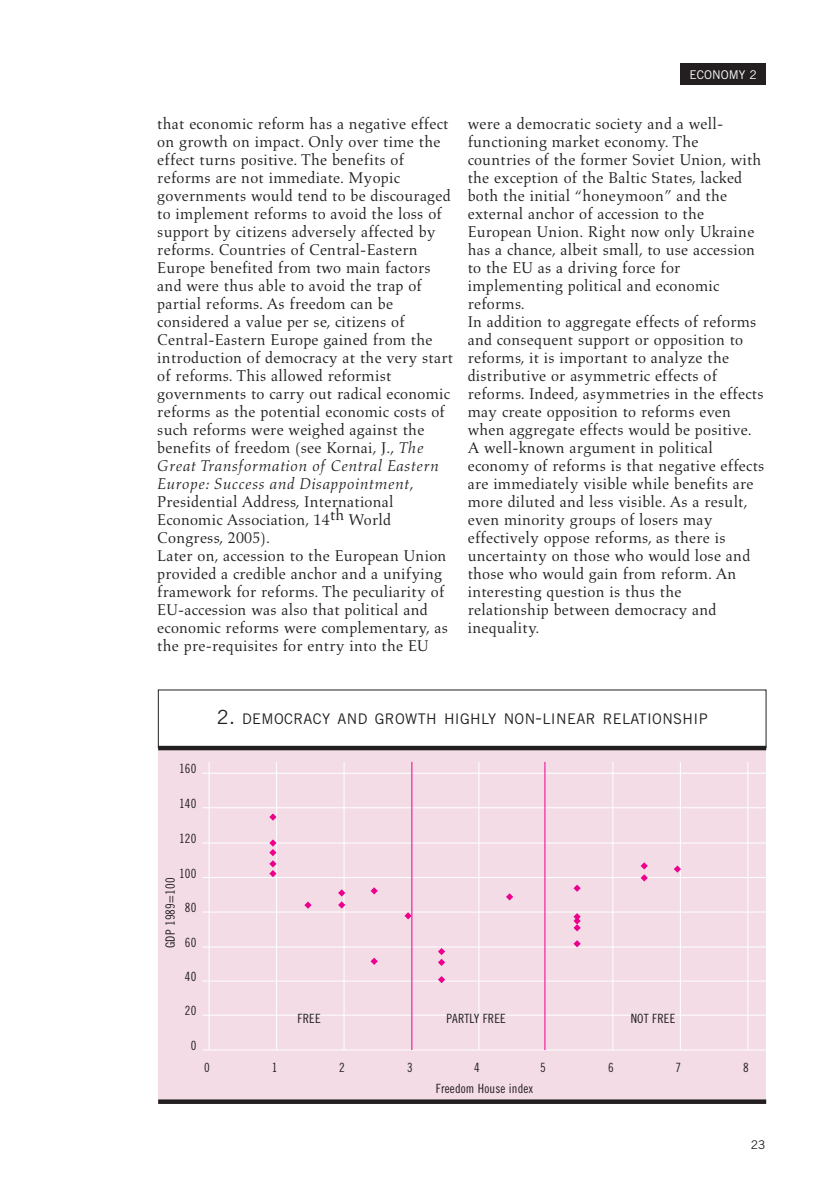
<style>
.page{position:relative;width:837px;height:1190px;background:#fff}
.page>*{position:absolute;margin:0;border:0;box-sizing:border-box;transform-origin:0 0}
.t1{font:15.9px/18px "Aldus";letter-spacing:.015em;color:#231f20}
.t2{font:14.7px "Trade Gothic";letter-spacing:.025em;color:#231f20}
.t3{font:12.75px "Trade Gothic Cond Eighteen";letter-spacing:.015em;color:#231f20}
.t4{font:12px "Trade Gothic";color:#fff}
.t5{font:12px "Trade Gothic";color:#231f20}
.s1{font-style:italic}
.s2{font-size:19.5px}
</style>
<div class="page">
<div style="left:680px;top:64px;width:86px;height:21px;background:#231f20"></div>
<div style="left:158px;top:699px;width:608px;height:405px;background:#f3dce6"></div>
<div style="left:158px;top:690px;width:608px;height:57px;background:#fff"></div>
<hr style="left:158px;top:746px;width:608px;height:4px;background:#231f20">
<svg style="left:158px;top:1099px;width:608px;height:4px;background:#393335"></svg>
<hr style="left:202px;top:1049px;width:564px;height:1px;background:#fff">
<hr style="left:202px;top:1014px;width:564px;height:1px;background:#fff">
<hr style="left:202px;top:980px;width:564px;height:1px;background:#fff">
<hr style="left:202px;top:946px;width:564px;height:1px;background:#fff">
<hr style="left:202px;top:911px;width:564px;height:1px;background:#fff">
<hr style="left:202px;top:877px;width:564px;height:1px;background:#fff">
<hr style="left:202px;top:842px;width:564px;height:1px;background:#fff">
<hr style="left:202px;top:807px;width:564px;height:1px;background:#fff">
<hr style="left:202px;top:772px;width:564px;height:1px;background:#fff">
<hr style="left:209px;top:762px;width:1px;height:288px;background:#fff">
<hr style="left:276px;top:762px;width:1px;height:288px;background:#fff">
<hr style="left:344px;top:762px;width:1px;height:288px;background:#fff">
<hr style="left:411px;top:762px;width:1px;height:288px;background:#ec008c">
<hr style="left:478px;top:762px;width:1px;height:288px;background:#fff">
<hr style="left:544px;top:762px;width:1px;height:288px;background:#ec008c">
<hr style="left:612px;top:762px;width:1px;height:288px;background:#fff">
<hr style="left:680px;top:762px;width:1px;height:288px;background:#fff">
<hr style="left:747px;top:762px;width:1px;height:288px;background:#fff">
<svg style="left:304px;top:901px;width:8px;height:7px"></svg>
<svg style="left:338px;top:889px;width:7px;height:19px"></svg>
<svg style="left:371px;top:887px;width:7px;height:7px"></svg>
<svg style="left:405px;top:912px;width:7px;height:7px"></svg>
<svg style="left:371px;top:957px;width:7px;height:8px"></svg>
<svg style="left:438px;top:948px;width:7px;height:18px"></svg>
<svg style="left:438px;top:976px;width:7px;height:7px"></svg>
<svg style="left:506px;top:893px;width:7px;height:7px"></svg>
<svg style="left:574px;top:884px;width:7px;height:7px"></svg>
<svg style="left:641px;top:862px;width:7px;height:19px"></svg>
<svg style="left:674px;top:865px;width:7px;height:7px"></svg>
<svg style="left:574px;top:913px;width:7px;height:18px"></svg>
<svg style="left:574px;top:940px;width:7px;height:7px"></svg>
<svg style="left:269px;top:839px;width:8px;height:38px"></svg>
<svg style="left:269px;top:813px;width:8px;height:7px"></svg>
<p class="t4" style="left:690px;top:70px;width:69px">ECONOMY 2</p>
<p class="t1" style="left:157px;top:115px;width:297px">that economic reform has a negative effect on growth on impact. Only over time the effect turns positive. The benefits of reforms are not immediate. Myopic governments would tend to be discouraged to implement reforms to avoid the loss of support by citizens adversely affected by reforms. Countries of Central-Eastern Europe benefited from two main factors and were thus able to avoid the trap of partial reforms. As freedom can be considered a value per se, citizens of Central-Eastern Europe gained from the introduction of democracy at the very start of reforms. This allowed reformist governments to carry out radical economic reforms as the potential economic costs of such reforms were weighed against the benefits of freedom (see Kornai, J., <span class="s1">The Great Transformation of Central Eastern Europe: Success and Disappointment</span>, Presidential Address, International Economic Association, 14th World Congress, 2005).<br>Later on, accession to the European Union provided a credible anchor and a unifying framework for reforms. The peculiarity of EU-accession was also that political and economic reforms were complementary, as the pre-requisites for entry into the EU</p>
<p class="t1" style="left:468px;top:115px;width:298px">were a democratic society and a well&shy;functioning market economy. The countries of the former Soviet Union, with the exception of the Baltic States, lacked both the initial “honeymoon” and the external anchor of accession to the European Union. Right now only Ukraine has a chance, albeit small, to use accession to the EU as a driving force for implementing political and economic reforms.<br>In addition to aggregate effects of reforms and consequent support or opposition to reforms, it is important to analyze the distributive or asymmetric effects of reforms. Indeed, asymmetries in the effects may create opposition to reforms even when aggregate effects would be positive.<br>A well-known argument in political economy of reforms is that negative effects are immediately visible while benefits are more diluted and less visible. As a result, even minority groups of losers may effectively oppose reforms, as there is uncertainty on those who would lose and those who would gain from reform. An interesting question is thus the relationship between democracy and inequality.</p>
<p class="t2" style="left:217px;top:713px;width:492px"><span class="s2">2.</span> DEMOCRACY AND GROWTH HIGHLY NON<span class="s2">-</span>LINEAR RELATIONSHIP</p>
<p class="t3" style="left:179px;top:764px;width:19px">160</p>
<p class="t3" style="left:179px;top:798px;width:19px">140</p>
<p class="t3" style="left:179px;top:834px;width:19px">120</p>
<p class="t3" style="left:179px;top:868px;width:19px">100</p>
<p class="t3" style="left:166px;top:948px;width:72px;rotate:-90deg">GDP 1989=100</p>
<p class="t3" style="left:185px;top:903px;width:13px">80</p>
<p class="t3" style="left:185px;top:938px;width:13px">60</p>
<p class="t3" style="left:185px;top:972px;width:13px">40</p>
<p class="t3" style="left:185px;top:1006px;width:13px">20</p>
<p class="t3" style="left:191px;top:1041px;width:7px">0</p>
<p class="t3" style="left:298px;top:1014px;width:25px">FREE</p>
<p class="t3" style="left:447px;top:1014px;width:61px">PARTLY FREE</p>
<p class="t3" style="left:631px;top:1014px;width:46px">NOT FREE</p>
<p class="t3" style="left:204px;top:1062px;width:7px">0</p>
<p class="t3" style="left:272px;top:1062px;width:7px">1</p>
<p class="t3" style="left:339px;top:1062px;width:7px">2</p>
<p class="t3" style="left:407px;top:1062px;width:7px">3</p>
<p class="t3" style="left:474px;top:1062px;width:7px">4</p>
<p class="t3" style="left:540px;top:1062px;width:7px">5</p>
<p class="t3" style="left:608px;top:1062px;width:7px">6</p>
<p class="t3" style="left:676px;top:1062px;width:7px">7</p>
<p class="t3" style="left:743px;top:1062px;width:7px">8</p>
<p class="t3" style="left:436px;top:1083px;width:99px">Freedom House index</p>
<p class="t5" style="left:751px;top:1140px;width:16px">23</p>
</div>
